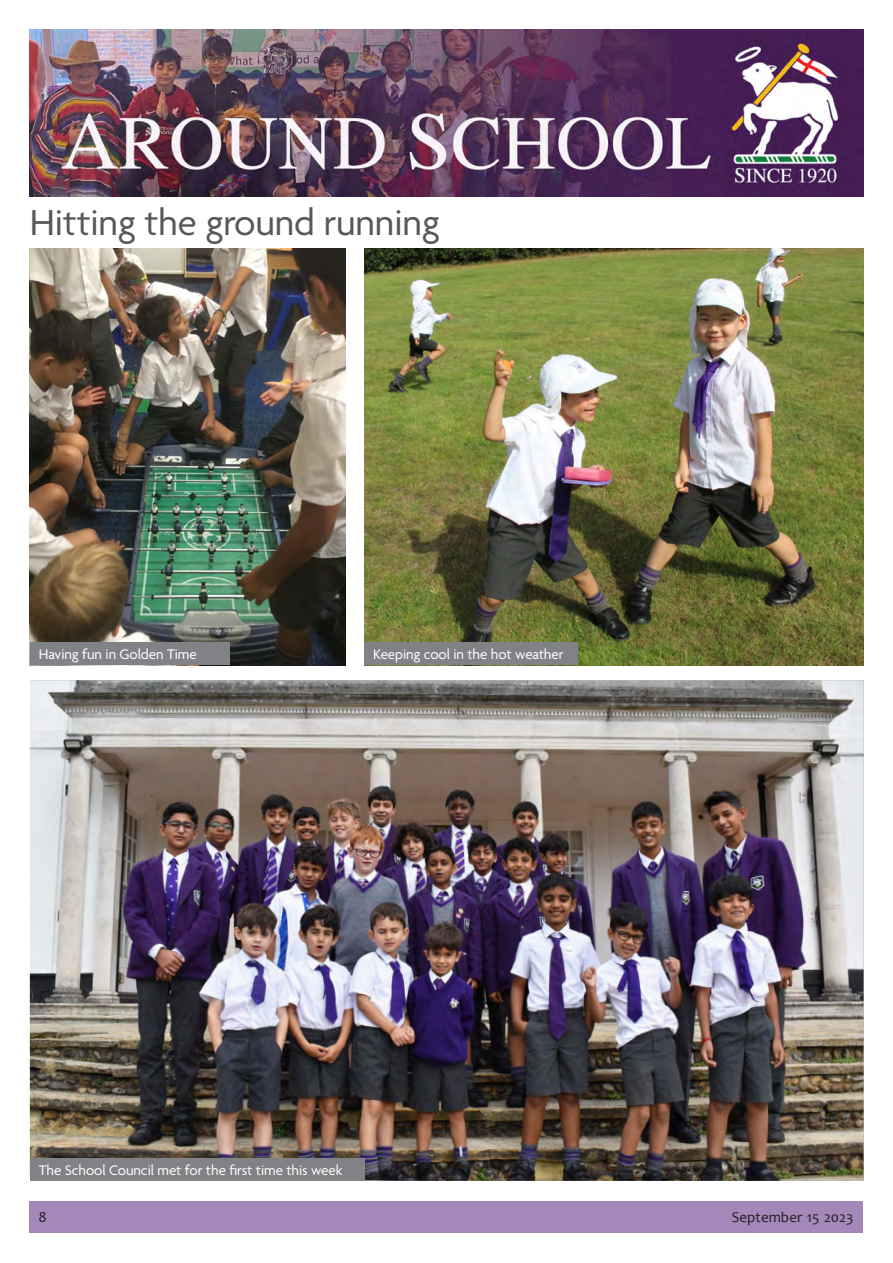
<style>
.page{position:relative;width:893px;height:1263px;background:#fff}
.page>*{position:absolute;margin:0;border:0;box-sizing:border-box;transform-origin:0 0}
.t1{font:39px "Agenda";letter-spacing:-.005em;color:#57585a}
.t2{font:15px "Agenda";letter-spacing:-.005em;color:#fff}
.t3{font:15px "Candara";color:#231f20}
</style>
<div class="page">
<div style="left:29px;top:1201px;width:834px;height:32px;background:#a488ba"></div>
<img style="left:30px;top:30px;width:833px;height:166px">
<img style="left:365px;top:249px;width:498px;height:416px">
<img style="left:30px;top:249px;width:315px;height:416px">
<div style="left:30px;top:642px;width:200px;height:23px;background:#808285"></div>
<div style="left:365px;top:642px;width:213px;height:23px;background:#808285"></div>
<img style="left:30px;top:680px;width:833px;height:501px">
<div style="left:30px;top:1158px;width:335px;height:23px;background:#808285"></div>
<p class="t1" style="left:30px;top:201px;width:412px">Hitting the ground running</p>
<p class="t2" style="left:39px;top:646px;width:159px">Having fun in Golden Time</p>
<p class="t2" style="left:373px;top:646px;width:192px">Keeping cool in the hot weather</p>
<p class="t2" style="left:39px;top:1162px;width:305px">The School Council met for the first time this week</p>
<p class="t3" style="left:38px;top:1207px;width:10px">8</p>
<p class="t3" style="left:732px;top:1207px;width:123px">September 15 2023</p>
</div>
